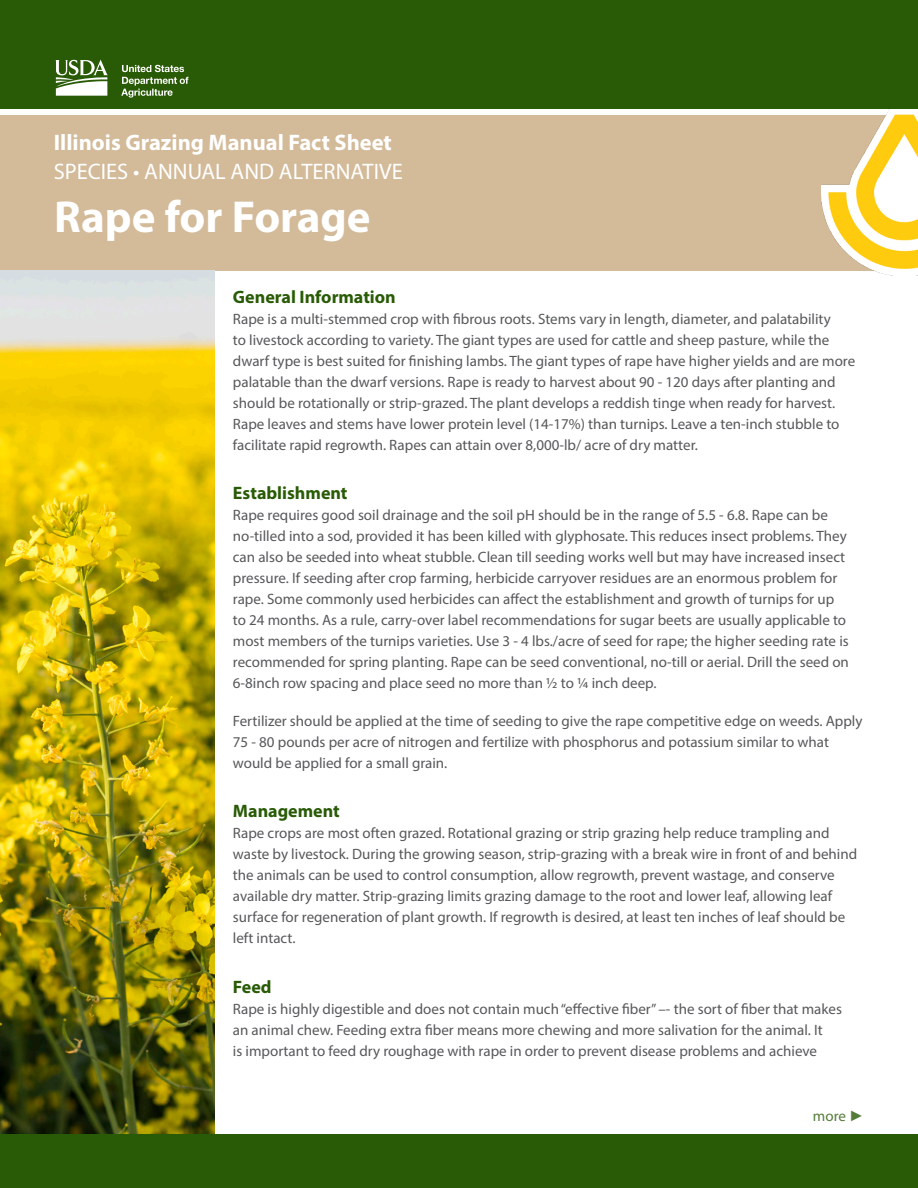
<style>
.page{position:relative;width:918px;height:1188px;background:#fff}
.page>*{position:absolute;margin:0;border:0;box-sizing:border-box;transform-origin:0 0}
.Fact_Sheet_Title{font:700 45px "Myriad Pro";color:#fff}
.t1{font:700 22.5px "Myriad Pro";color:#fff}
.Fact_Sheet_Subtitle{font:22.5px "Myriad Pro";color:#fff}
.Body_Subhead{font:700 18px "Myriad Pro";color:#295b06}
.BodyTXT2{font:15px/21px "Myriad Pro";color:#57585a}
.t2{font:15px "Myriad Pro";color:#547c38}
.s1{font-family:"Arial"}
</style>
<div class="page">
<div style="left:0;top:1134px;width:918px;height:54px;background:#295b06"></div>
<div style="left:0;top:116px;width:918px;height:155px;background:#d3ba99"></div>
<img style="left:821px;top:108px;width:97px;height:168px">
<div style="left:0;top:0;width:918px;height:108px;background:#295b06"></div>
<svg style="left:55px;top:60px;width:53px;height:36px"></svg>
<svg style="left:121px;top:65px;width:68px;height:33px"></svg>
<img style="left:0;top:271px;width:215px;height:863px">
<h2 class="t1" style="left:54px;top:128px;width:340px">Illinois Grazing Manual Fact Sheet</h2>
<p class="Fact_Sheet_Subtitle" style="left:54px;top:158px;width:351px">SPECIES • ANNUAL AND ALTERNATIVE</p>
<p class="Fact_Sheet_Title" style="left:54px;top:188px;width:318px">Rape for Forage</p>
<p class="Body_Subhead" style="left:233px;top:285px;width:164px">General Information</p>
<p class="BodyTXT2" style="left:233px;top:308px;width:624px">Rape is a multi-stemmed crop with fibrous roots. Stems vary in length, diameter, and palatability<br>to livestock according to variety. The giant types are used for cattle and sheep pasture, while the dwarf type is best suited for finishing lambs. The giant types of rape have higher yields and are more palatable than the dwarf versions. Rape is ready to harvest about 90 - 120 days after planting and should be rotationally or strip-grazed. The plant develops a reddish tinge when ready for harvest.<br>Rape leaves and stems have lower protein level (14-17%) than turnips. Leave a ten-inch stubble to facilitate rapid regrowth. Rapes can attain over 8,000-lb/ acre of dry matter.</p>
<p class="Body_Subhead" style="left:233px;top:481px;width:116px">Establishment</p>
<p class="BodyTXT2" style="left:233px;top:504px;width:617px">Rape requires good soil drainage and the soil pH should be in the range of 5.5 - 6.8. Rape can be no-tilled into a sod, provided it has been killed with glyphosate. This reduces insect problems. They can also be seeded into wheat stubble. Clean till seeding works well but may have increased insect pressure. If seeding after crop farming, herbicide carryover residues are an enormous problem for rape. Some commonly used herbicides can affect the establishment and growth of turnips for up to 24 months. As a rule, carry-over label recommendations for sugar beets are usually applicable to most members of the turnips varieties. Use 3 - 4 lbs./acre of seed for rape; the higher seeding rate is recommended for spring planting. Rape can be seed conventional, no-till or aerial. Drill the seed on 6-8inch row spacing and place seed no more than ½ to ¼ inch deep.</p>
<p class="BodyTXT2" style="left:233px;top:710px;width:631px">Fertilizer should be applied at the time of seeding to give the rape competitive edge on weeds. Apply<br>75 - 80 pounds per acre of nitrogen and fertilize with phosphorus and potassium similar to what would be applied for a small grain.</p>
<p class="Body_Subhead" style="left:233px;top:799px;width:108px">Management</p>
<p class="BodyTXT2" style="left:233px;top:822px;width:626px">Rape crops are most often grazed. Rotational grazing or strip grazing help reduce trampling and waste by livestock. During the growing season, strip-grazing with a break wire in front of and behind the animals can be used to control consumption, allow regrowth, prevent wastage, and conserve available dry matter. Strip-grazing limits grazing damage to the root and lower leaf, allowing leaf surface for regeneration of plant growth. If regrowth is desired, at least ten inches of leaf should be left intact.</p>
<p class="Body_Subhead" style="left:233px;top:975px;width:40px">Feed</p>
<p class="BodyTXT2" style="left:233px;top:998px;width:611px">Rape is highly digestible and does not contain much “effective fiber” –- the sort of fiber that makes an animal chew. Feeding extra fiber means more chewing and more salivation for the animal. It<br>is important to feed dry roughage with rape in order to prevent disease problems and achieve</p>
<p class="t2" style="left:813px;top:1107px;width:53px">more <span class="s1">►</span></p>
</div>
